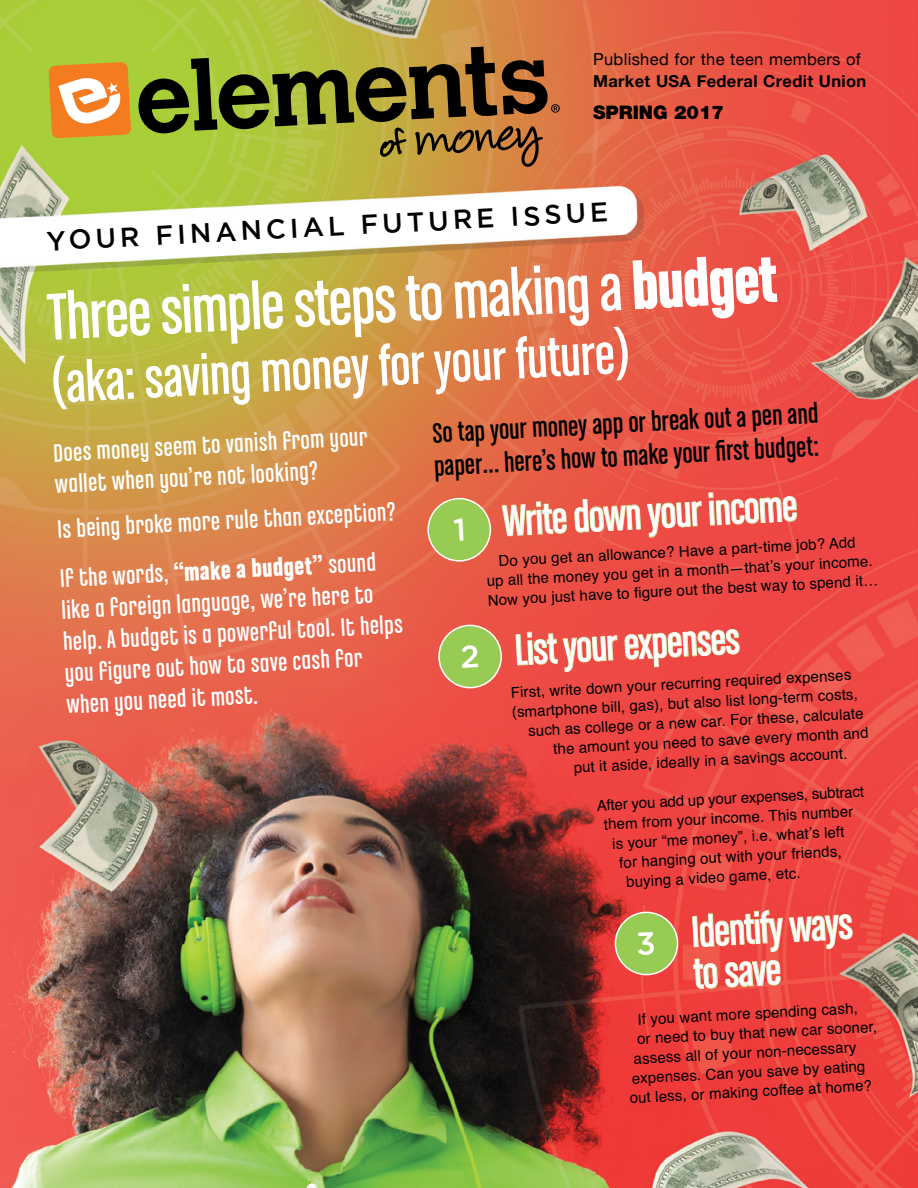
<style>
.page{position:relative;width:918px;height:1188px;background:#fff}
.page>*{position:absolute;margin:0;border:0;box-sizing:border-box;transform-origin:0 0}
.t1{font:70.5px "Chalet Comprime Cologne Sixty";color:#fff}
.t2{font:60.6px "Chalet Comprime Cologne Sixty";color:#fff}
.t3{font:46.5px/42px "Chalet Comprime Cologne Sixty";color:#fff}
.t4{font:30px/33px "Chalet Comprime Cologne Sixty";color:#000}
.t5{font:27px/31.5px "Chalet Comprime Cologne Eighty";color:#fff}
.t6{font:500 27px "Gotham";color:#000}
.t7{font:900 18.75px "Helvetica Neue";color:#000}
.t8{font:16.5px "Helvetica Neue";letter-spacing:.02em;color:#000}
.t9{font:700 16.5px "Helvetica Neue";letter-spacing:.02em;color:#000}
.t10{font:15px/19.5px "Helvetica";color:#000;text-align:center}
.s1{font-family:"Chalet Comprime Hong Kong Sixty"}
</style>
<div class="page">
<img style="left:0;top:0;width:918px;height:1188px">
<svg style="left:49px;top:62px;width:82px;height:76px"></svg>
<svg style="left:138px;top:47px;width:422px;height:120px;background:#877e2d"></svg>
<svg style="left:501px;top:501px;width:66px;height:36px;background:#e17857"></svg>
<svg style="left:574px;top:499px;width:67px;height:34px;background:#e37257"></svg>
<svg style="left:647px;top:501px;width:55px;height:37px;background:#e66954"></svg>
<svg style="left:708px;top:492px;width:90px;height:34px;background:#e66a56"></svg>
<svg style="left:515px;top:631px;width:103px;height:41px;background:#e76552"></svg>
<svg style="left:624px;top:629px;width:116px;height:39px;background:#e76553"></svg>
<svg style="left:692px;top:910px;width:91px;height:42px;background:#e76452"></svg>
<svg style="left:789px;top:914px;width:64px;height:35px;background:#e66652"></svg>
<svg style="left:693px;top:958px;width:25px;height:32px"></svg>
<svg style="left:725px;top:959px;width:56px;height:29px;background:#e57058"></svg>
<div style="left:428px;top:499px;width:62px;height:62px;background:#98cb53;border-radius:50%"></div>
<div style="left:427px;top:498px;width:64px;height:64px;border:2px solid #fff;border-radius:50%"></div>
<div style="left:439px;top:625px;width:62px;height:63px;background:#98cb53;border-radius:50%"></div>
<div style="left:438px;top:625px;width:64px;height:63px;border:2px solid #fff;border-radius:50%"></div>
<div style="left:615px;top:912px;width:63px;height:63px;background:#98cb53;border-radius:50%"></div>
<div style="left:615px;top:912px;width:63px;height:63px;border:2px solid #fff;border-radius:50%"></div>
<p class="t8" style="left:593px;top:47px;width:269px">Published for the teen members of</p>
<p class="t9" style="left:593px;top:68px;width:275px">Market USA Federal Credit Union</p>
<p class="t7" style="left:593px;top:101px;width:133px">SPRING 2017</p>
<h3 class="t6" style="left:46px;top:226px;width:564px;rotate:-3deg">YOUR FINANCIAL FUTURE ISSUE</h3>
<h1 class="t1" style="left:46px;top:278px;width:731px;rotate:-3deg">Three simple steps to making a <span class="s1">budget</span></h1>
<h2 class="t2" style="left:49px;top:350px;width:581px;rotate:-3deg">(aka: saving money for your future)</h2>
<h3 class="t4" style="left:432px;top:416px;width:388px;rotate:-3deg">So tap your money app or break out a pen and paper… here’s how to make your fi rst budget:</h3>
<h3 class="t5" style="left:53px;top:437px;width:316px;rotate:-3deg">Does money seem to vanish from your wallet when you’re not looking?</h3>
<h3 class="t5" style="left:56px;top:504px;width:340px;line-height:49.5px;rotate:-3deg">Is being broke more rule than exception?<br>If the words, <span class="s1">“make a budget”</span> sound</h3>
<h3 class="t5" style="left:61px;top:594px;width:341px;rotate:-3deg">like a foreign language, we’re here to help. A budget is a powerful tool. It helps you figure out how to save cash for when you need it most.</h3>
<h3 class="t3" style="left:502px;top:499px;width:296px;rotate:-3deg">Write down your income</h3>
<p class="t10" style="left:485px;top:552px;width:392px;rotate:-3deg">Do you get an allowance? Have a part-time job? Add<br>up all the money you get in a month—that’s your income.<br>Now you just have to fi gure out the best way to spend it…</p>
<h3 class="t3" style="left:514px;top:629px;width:227px;rotate:-3deg">List your expenses</h3>
<p class="t10" style="left:510px;top:683px;width:342px;rotate:-3deg">First, write down your recurring required expenses</p>
<p class="t10" style="left:511px;top:703px;width:348px;rotate:-3deg">(smartphone bill, gas), but also list long-term costs,</p>
<p class="t10" style="left:528px;top:721px;width:337px;rotate:-3deg">such as college or a new car. For these, calculate</p>
<p class="t10" style="left:553px;top:740px;width:317px;rotate:-3deg">the amount you need to save every month and</p>
<p class="t10" style="left:573px;top:758px;width:275px;rotate:-3deg">put it aside, ideally in a savings account.</p>
<p class="t10" style="left:596px;top:796px;width:269px;rotate:-3deg">After you add up your expenses, subtract</p>
<p class="t10" style="left:603px;top:815px;width:251px;rotate:-3deg">them from your income. This number</p>
<p class="t10" style="left:612px;top:834px;width:234px;rotate:-3deg">is your “me money”, i.e. what’s left</p>
<p class="t10" style="left:619px;top:853px;width:224px;rotate:-3deg">for hanging out with your friends,</p>
<p class="t10" style="left:626px;top:873px;width:176px;rotate:-3deg">buying a video game, etc.</p>
<h3 class="t3" style="left:690px;top:910px;width:163px;rotate:-3deg">Identify ways to save</h3>
<p class="t10" style="left:637px;top:1010px;width:222px;rotate:-3deg">If you want more spending cash,</p>
<p class="t10" style="left:637px;top:1030px;width:242px;rotate:-3deg">or need to buy that new car sooner,</p>
<p class="t10" style="left:633px;top:1049px;width:225px;rotate:-3deg">assess all of your non-necessary</p>
<p class="t10" style="left:631px;top:1069px;width:235px;rotate:-3deg">expenses. Can you save by eating</p>
<p class="t10" style="left:629px;top:1089px;width:244px;rotate:-3deg">out less, or making coffee at home?</p>
</div>
